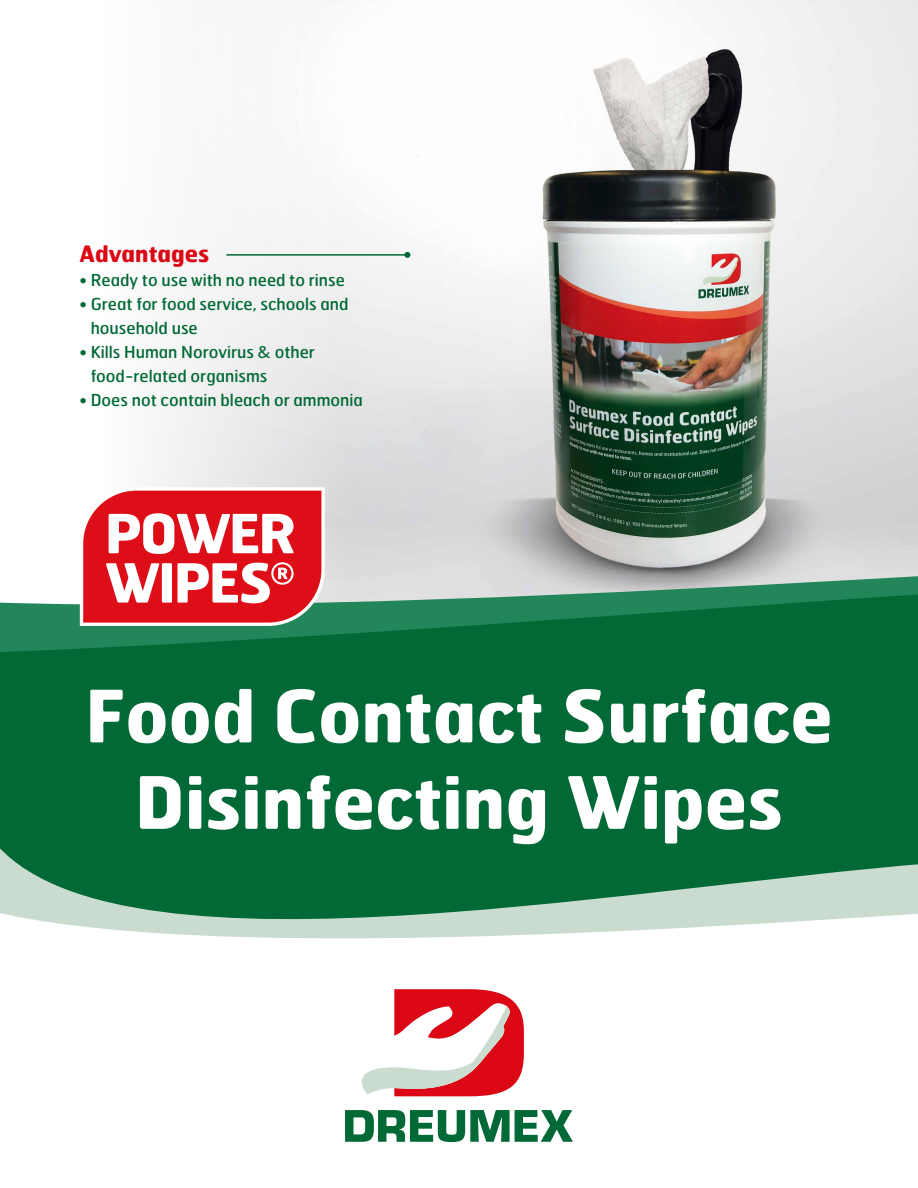
<style>
.page{position:relative;width:918px;height:1188px;background:#fff}
.page>*{position:absolute;margin:0;border:0;box-sizing:border-box;transform-origin:0 0}
.t1{font:700 72px/86.4px "Dreumex Hermes";color:#fff;text-align:center}
.t2{font:700 22.5px "Dreumex Hermes";color:#dc0714}
.t3{font:16.5px/24px "Dreumex Hermes";color:#006935}
</style>
<div class="page">
<img style="left:156px;top:0;width:762px;height:576px">
<hr style="left:226px;top:254px;width:181px;height:2px;background:#006935">
<svg style="left:404px;top:252px;width:6px;height:6px"></svg>
<svg style="left:345px;top:1110px;width:228px;height:32px"></svg>
<svg style="left:361px;top:991px;width:163px;height:105px"></svg>
<svg style="left:325px;top:576px;width:593px;height:18px;background:#a3beb2"></svg>
<svg style="left:0;top:594px;width:918px;height:397px;fill:#006935"></svg>
<svg style="left:80px;top:487px;width:245px;height:139px"></svg>
<h2 class="t2" style="left:80px;top:234px;width:131px">Advantages</h2>
<p class="t3" style="left:80px;top:267px;width:267px">• Ready to use with no need to rinse</p>
<p class="t3" style="left:91px;top:291px;width:259px;text-indent:-11px">• Great for food service, schools and household use</p>
<p class="t3" style="left:91px;top:339px;width:226px;text-indent:-11px">• Kills Human Norovirus &amp; other food-related organisms</p>
<p class="t3" style="left:80px;top:387px;width:285px">• Does not contain bleach or ammonia</p>
<h1 class="t1" style="left:85px;top:668px;width:749px">Food Contact Surface<br>Disinfecting Wipes</h1>
</div>
